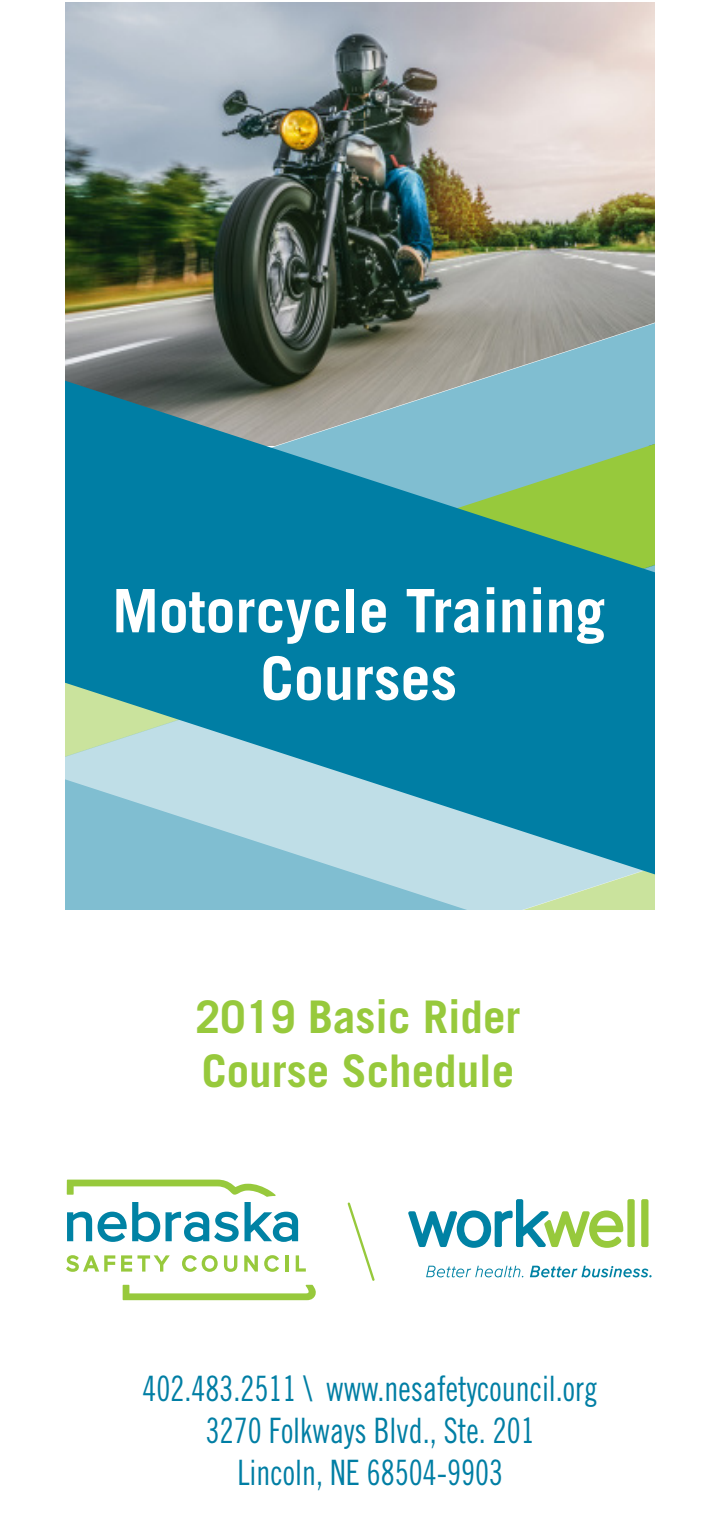
<style>
.page{position:relative;width:720px;height:1530px;background:#fff}
.page>*{position:absolute;margin:0;border:0;box-sizing:border-box;transform-origin:0 0}
.t1{font:700 60px/67.5px "Trade Gothic LT Std";color:#fff;text-align:center}
.t2{font:700 45px/54px "Trade Gothic LT Std";color:#97c93c}
.t3{font:35px/42px "Trade Gothic LT Std Cn 18";color:#007ea4;text-align:center;scale:.9 1}
</style>
<div class="page">
<img style="left:65px;top:2px;width:590px;height:316px">
<svg style="left:65px;top:318px;width:590px;height:56px;background:#7a837e"></svg>
<svg style="left:65px;top:878px;width:590px;height:32px;background:#9acbcf"></svg>
<svg style="left:65px;top:374px;width:590px;height:504px;background:#3e99ac"></svg>
<svg style="left:426px;top:1266px;width:97px;height:11px"></svg>
<svg style="left:530px;top:1266px;width:122px;height:11px"></svg>
<svg style="left:348px;top:1202px;width:27px;height:79px"></svg>
<div style="left:627px;top:1199px;width:8px;height:48px;background:#97c93c;border-radius:2px"></div>
<div style="left:641px;top:1199px;width:7px;height:48px;background:#97c93c;border-radius:2px"></div>
<svg style="left:408px;top:1199px;width:215px;height:49px"></svg>
<svg style="left:66px;top:1255px;width:49px;height:17px"></svg>
<svg style="left:121px;top:1255px;width:49px;height:17px"></svg>
<svg style="left:182px;top:1255px;width:36px;height:17px"></svg>
<svg style="left:224px;top:1255px;width:13px;height:17px"></svg>
<svg style="left:244px;top:1255px;width:14px;height:17px"></svg>
<svg style="left:264px;top:1255px;width:15px;height:17px"></svg>
<hr style="left:285px;top:1255px;width:3px;height:17px;background:#97c93c">
<svg style="left:296px;top:1255px;width:10px;height:17px"></svg>
<svg style="left:123px;top:1285px;width:193px;height:15px"></svg>
<svg style="left:67px;top:1180px;width:231px;height:62px"></svg>
<svg style="left:65px;top:578px;width:1px;height:156px"></svg>
<h1 class="t1" style="left:112px;top:576px;width:495px">Motorcycle Training<br>Courses</h1>
<p class="t2" style="left:195px;top:989px;width:327px">2019 Basic Rider<br>Course Schedule</p>
<p class="t3" style="left:143px;top:1367px;width:507px">402.483.2511 \ www.nesafetycouncil.org<br>3270 Folkways Blvd., Ste. 201<br>Lincoln, NE 68504-9903</p>
</div>
